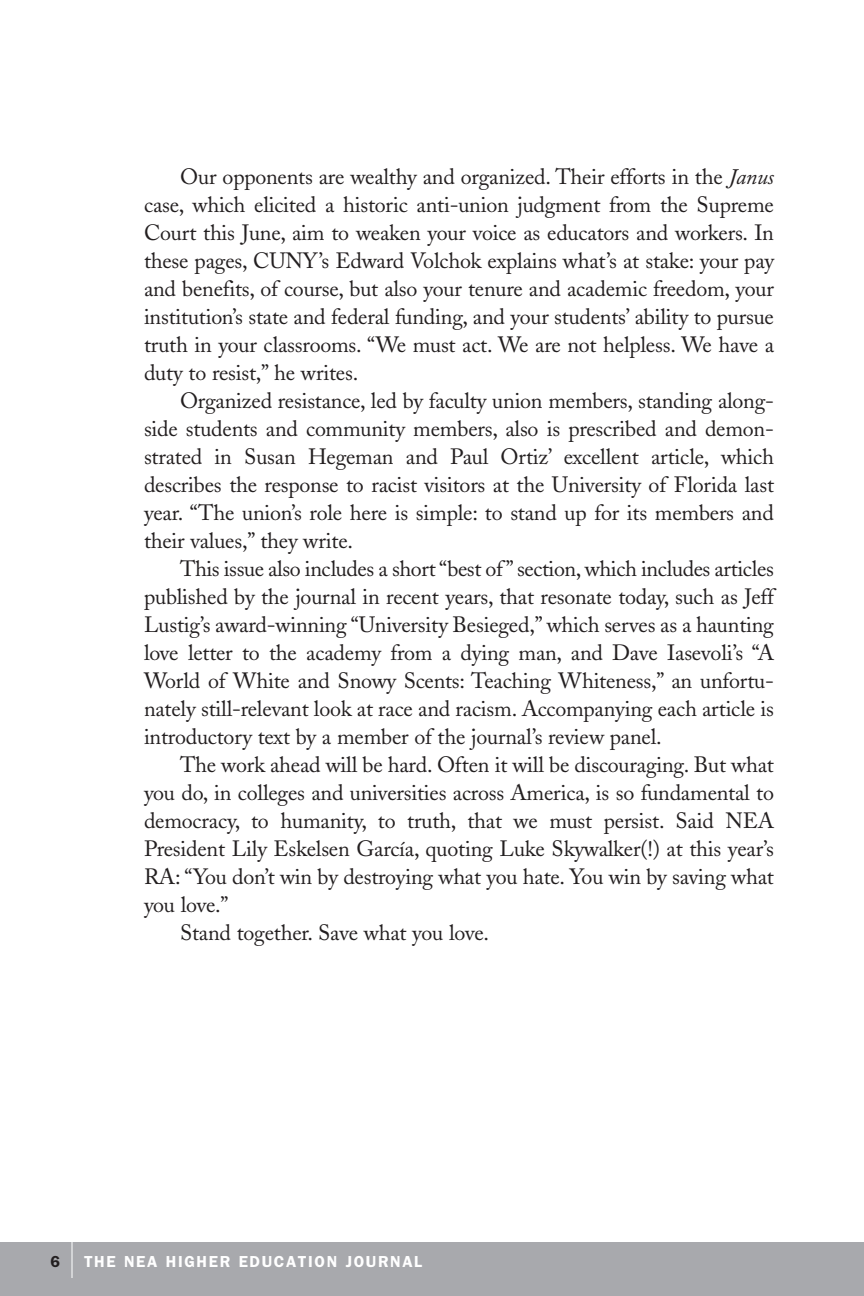
<style>
.page{position:relative;width:864px;height:1296px;background:#fff}
.page>*{position:absolute;margin:0;border:0;box-sizing:border-box;transform-origin:0 0}
.Body{font:22px/28px "Adobe Caslon";letter-spacing:-.01em;color:#231f20;text-align:justify}
.t1{font:600 16px "Franklin Gothic";letter-spacing:.1em;color:#fff}
.t2{font:600 16px "Franklin Gothic";color:#231f20}
.s1{font-style:italic}
</style>
<div class="page">
<div style="left:0;top:1242px;width:864px;height:54px;background:#a8a9ad"></div>
<hr style="left:72px;top:1238px;width:1px;height:40px;background:#fff">
<p class="Body" style="left:144px;top:163px;width:632px;text-indent:36px">Our opponents are wealthy and organized. Their efforts in the <span class="s1">Janus </span>case, which elicited a historic anti-union judgment from the Supreme Court this June, aim to weaken your voice as educators and workers. In these pages, CUNY’s Edward Volchok explains what’s at stake: your pay and benefits, of course, but also your tenure and academic freedom, your institution’s state and federal funding, and your students’ ability to pursue truth in your classrooms. “We must act. We are not helpless. We have a duty to resist,” he writes.</p>
<p class="Body" style="left:144px;top:387px;width:632px;text-indent:36px">Organized resistance, led by faculty union members, standing along&shy;side students and community members, also is prescribed and demon&shy;strated in Susan Hegeman and Paul Ortiz’ excellent article, which describes the response to racist visitors at the University of Florida last year. “The union’s role here is simple: to stand up for its members and their values,” they write.</p>
<p class="Body" style="left:144px;top:555px;width:632px;text-indent:36px">This issue also includes a short “best of ” section, which includes articles published by the journal in recent years, that resonate today, such as Jeff Lustig’s award-winning “University Besieged,” which serves as a haunting love letter to the academy from a dying man, and Dave Iasevoli’s “A World of White and Snowy Scents: Teaching Whiteness,” an unfortu&shy;nately still-relevant look at race and racism. Accompanying each article is introductory text by a member of the journal’s review panel.</p>
<p class="Body" style="left:144px;top:751px;width:632px;text-indent:36px">The work ahead will be hard. Often it will be discouraging. But what you do, in colleges and universities across America, is so fundamental to democracy, to humanity, to truth, that we must persist. Said NEA President Lily Eskelsen García, quoting Luke Skywalker(!) at this year’s RA: “You don’t win by destroying what you hate. You win by saving what you love.”</p>
<p class="Body" style="left:180px;top:919px;width:311px">Stand together. Save what you love.</p>
<p class="t2" style="left:50px;top:1252px;width:11px">6</p>
<p class="t1" style="left:84px;top:1252px;width:340px">THE NEA HIGHER EDUCATION JOURNAL</p>
</div>
